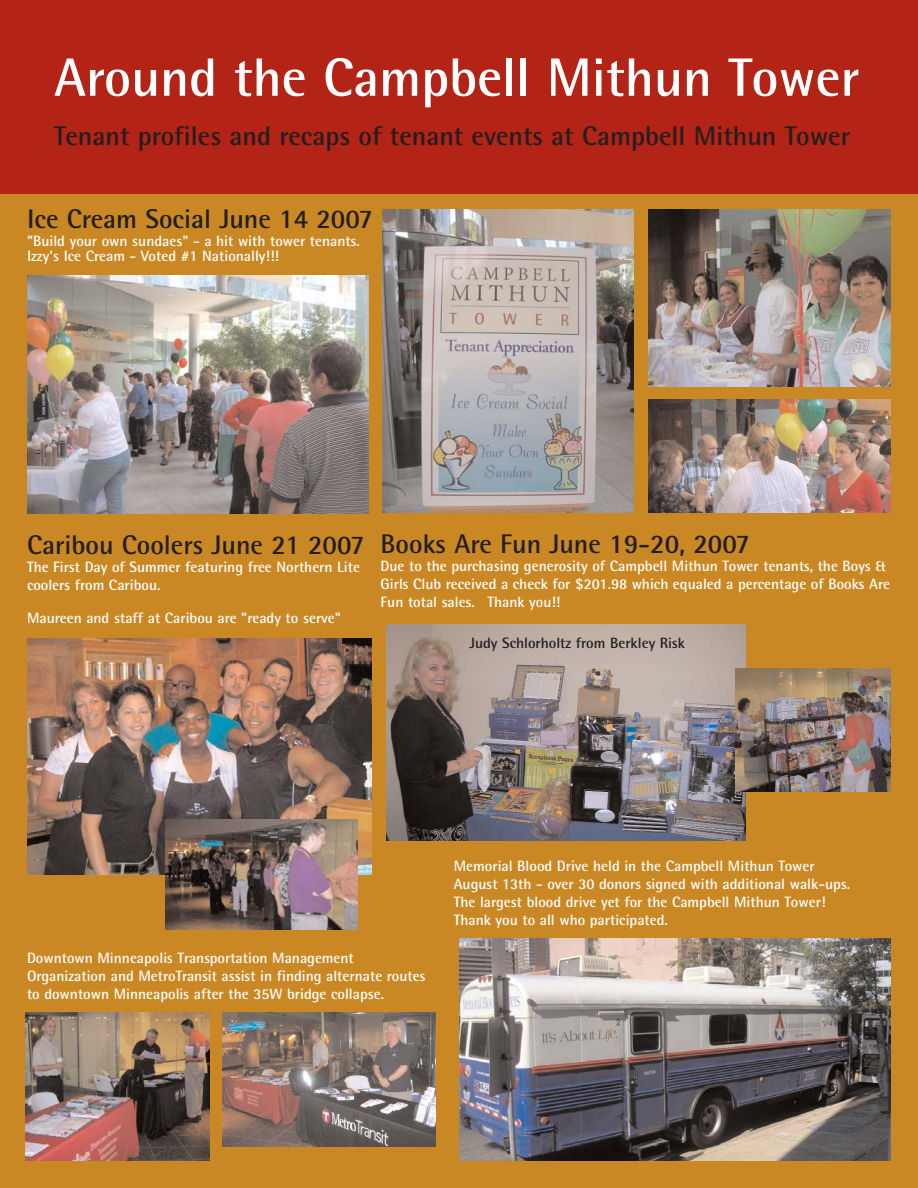
<style>
.page{position:relative;width:918px;height:1188px;background:#fff}
.page>*{position:absolute;margin:0;border:0;box-sizing:border-box;transform-origin:0 0}
.t1{font:700 54px "Rotis Semi Sans";color:#fff}
.t2{font:700 27px "Rotis Semi Sans";color:#231f20}
.t3{font:700 15px/18px "Rotis Semi Sans";color:#fff}
.t4{font:700 15px "Rotis Semi Sans";color:#231f20}
</style>
<div class="page">
<div style="left:0;top:4px;width:918px;height:1184px;background:#ca8825"></div>
<div style="left:0;top:0;width:918px;height:194px;background:#b32316"></div>
<img style="left:27px;top:639px;width:344px;height:236px">
<img style="left:165px;top:820px;width:193px;height:110px">
<img style="left:27px;top:275px;width:341px;height:238px">
<img style="left:382px;top:209px;width:252px;height:304px">
<img style="left:648px;top:209px;width:243px;height:177px">
<img style="left:648px;top:400px;width:243px;height:113px">
<img style="left:386px;top:625px;width:359px;height:215px">
<img style="left:735px;top:668px;width:156px;height:124px">
<img style="left:26px;top:1012px;width:183px;height:149px">
<img style="left:223px;top:1012px;width:212px;height:135px">
<img style="left:459px;top:938px;width:432px;height:222px">
<h1 class="t1" style="left:54px;top:58px;width:807px">Around the Campbell Mithun Tower</h1>
<h2 class="t2" style="left:54px;top:127px;width:798px">Tenant profiles and recaps of tenant events at Campbell Mithun Tower</h2>
<h2 class="t2" style="left:27px;top:209px;width:347px">Ice Cream Social June 14 2007</h2>
<p class="t3" style="left:27px;top:235px;width:334px;line-height:15px">"Build your own sundaes" - a hit with tower tenants.<br>Izzy's Ice Cream - Voted #1 Nationally!!!</p>
<h2 class="t2" style="left:27px;top:535px;width:339px">Caribou Coolers June 21 2007</h2>
<p class="t3" style="left:27px;top:559px;width:334px">The First Day of Summer featuring free Northern Lite coolers from Caribou.</p>
<p class="t3" style="left:27px;top:610px;width:316px">Maureen and staff at Caribou are "ready to serve"</p>
<h2 class="t2" style="left:381px;top:534px;width:371px">Books Are Fun June 19-20, 2007</h2>
<p class="t3" style="left:381px;top:558px;width:511px">Due to the purchasing generosity of Campbell Mithun Tower tenants, the Boys &amp;<br>Girls Club received a check for $201.98 which equaled a percentage of Books Are<br>Fun total sales. Thank you!!</p>
<p class="t4" style="left:469px;top:638px;width:217px">Judy Schlorholtz from Berkley Risk</p>
<p class="t3" style="left:454px;top:858px;width:398px">Memorial Blood Drive held in the Campbell Mithun Tower August 13th - over 30 donors signed with additional walk-ups.<br>The largest blood drive yet for the Campbell Mithun Tower!<br>Thank you to all who participated.</p>
<p class="t3" style="left:27px;top:950px;width:400px">Downtown Minneapolis Transportation Management<br>Organization and MetroTransit assist in finding alternate routes to downtown Minneapolis after the 35W bridge collapse.</p>
</div>
